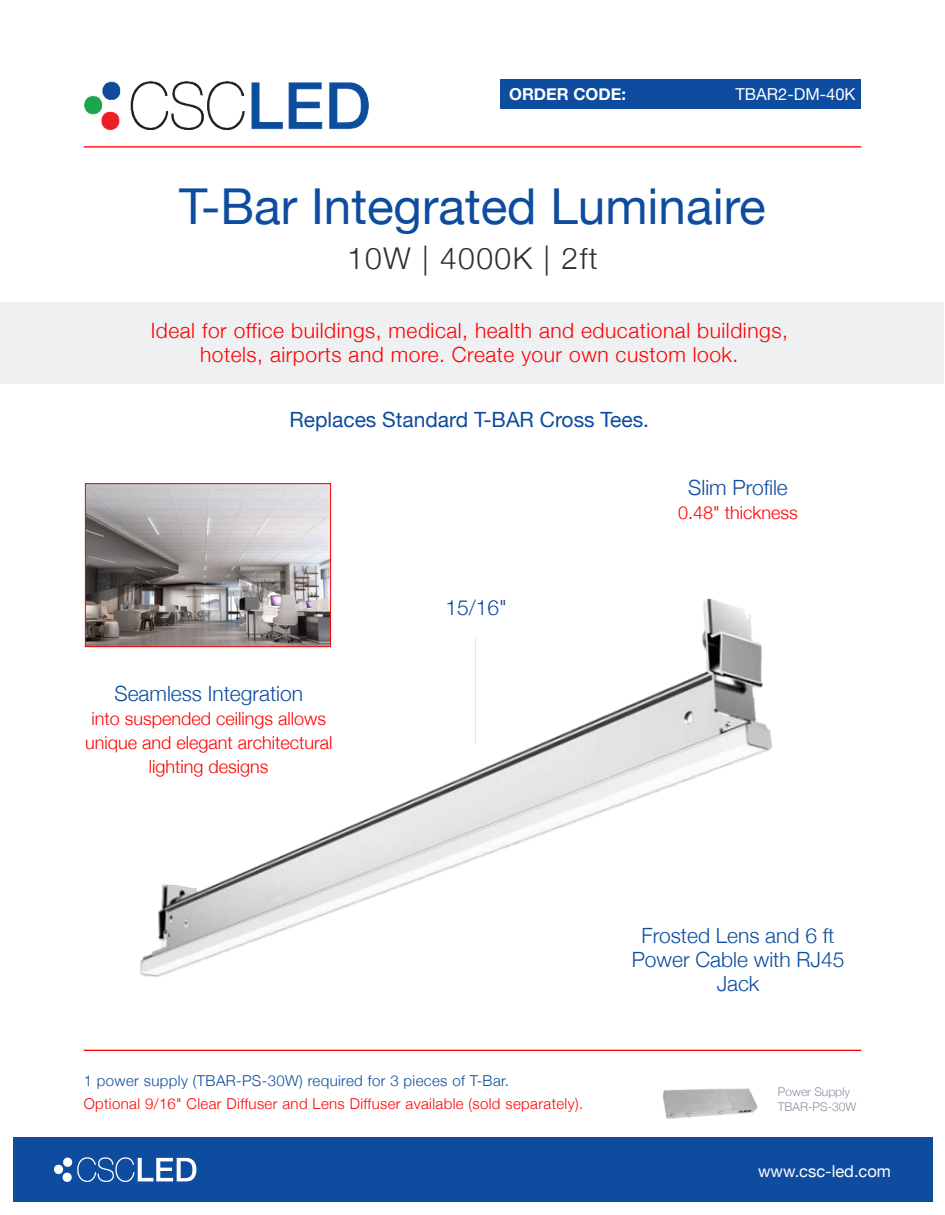
<style>
.page{position:relative;width:945px;height:1215px;background:#fff}
.page>*{position:absolute;margin:0;border:0;box-sizing:border-box;transform-origin:0 0}
.t1{font:49.5px "Helvetica Neue";color:#0d4c9f}
.t2{font:300 30px "Helvetica Neue";letter-spacing:.05em;color:#2f2f2f}
.t3{font:300 21px/24px "Helvetica Neue";letter-spacing:.025em;color:#f00;text-align:center}
.t4{font:300 21px/24px "Helvetica Neue";color:#0d4c9f;text-align:center}
.t5{font:21px "Helvetica Neue";color:#0d4c9f}
.t6{font:300 18px/24px "Helvetica Neue";color:#f00;text-align:center}
.t7{font:16.5px "Helvetica Neue";color:#fff}
.t8{font:700 16.5px "Helvetica Neue";color:#fff}
.t9{font:300 15px "Helvetica Neue";letter-spacing:.025em;color:#f00}
.t10{font:300 15px "Helvetica Neue";letter-spacing:.025em;color:#0d4c9f}
.t11{font:300 12px/15.3px "Helvetica Neue";color:#8891a0}
</style>
<div class="page">
<div style="left:14px;top:1137px;width:919px;height:64px;background:#0d4c9f"></div>
<svg style="left:77px;top:1157px;width:119px;height:25px"></svg>
<div style="left:63px;top:1158px;width:9px;height:9px;background:#fff;border-radius:4px"></div>
<div style="left:63px;top:1173px;width:9px;height:9px;background:#fff;border-radius:4px"></div>
<div style="left:54px;top:1165px;width:9px;height:9px;background:#fff;border-radius:4px"></div>
<img style="left:115px;top:537px;width:734px;height:513px">
<img style="left:84px;top:81px;width:285px;height:49px">
<hr style="left:84px;top:146px;width:777px;height:2px;background:#f00">
<div style="left:500px;top:80px;width:361px;height:29px;background:#0d4c9f"></div>
<div style="left:0;top:302px;width:943px;height:81px;background:#eff0f2"></div>
<img style="left:662px;top:1088px;width:96px;height:31px">
<hr style="left:473px;top:637px;width:3px;height:108px;background:#fff">
<img style="left:87px;top:485px;width:242px;height:160px">
<div style="left:85px;top:483px;width:246px;height:164px;border:1px solid #f00"></div>
<hr style="left:84px;top:1050px;width:777px;height:1px;background:#f00">
<p class="t8" style="left:509px;top:85px;width:118px">ORDER CODE:</p>
<p class="t7" style="left:735px;top:88px;width:122px">TBAR2-DM-40K</p>
<h1 class="t1" style="left:179px;top:188px;width:588px">T-Bar Integrated Luminaire</h1>
<h2 class="t2" style="left:347px;top:245px;width:252px">10W | 4000K | 2ft</h2>
<p class="t3" style="left:151px;top:320px;width:639px">Ideal for office buildings, medical, health and educational buildings, hotels, airports and more. Create your own custom look.</p>
<p class="t5" style="left:289px;top:412px;width:361px">Replaces Standard T-BAR Cross Tees.</p>
<p class="t4" style="left:688px;top:474px;width:101px">Slim Profile</p>
<p class="t6" style="left:678px;top:501px;width:121px">0.48" thickness</p>
<p class="t4" style="left:114px;top:683px;width:190px">Seamless Integration</p>
<p class="t6" style="left:85px;top:707px;width:249px">into suspended ceilings allows unique and elegant architectural lighting designs</p>
<p class="t4" style="left:446px;top:597px;width:63px">15/16"</p>
<p class="t4" style="left:632px;top:925px;width:214px">Frosted Lens and 6 ft<br>Power Cable with RJ45<br>Jack</p>
<p class="t10" style="left:84px;top:1075px;width:427px">1 power supply (TBAR-PS-30W) required for 3 pieces of T-Bar.</p>
<p class="t9" style="left:84px;top:1097px;width:501px">Optional 9/16" Clear Diffuser and Lens Diffuser available (sold separately).</p>
<p class="t11" style="left:778px;top:1085px;width:80px">Power Supply<br>TBAR-PS-30W</p>
<p class="t7" style="left:758px;top:1164px;width:134px">www.csc-led.com</p>
</div>
